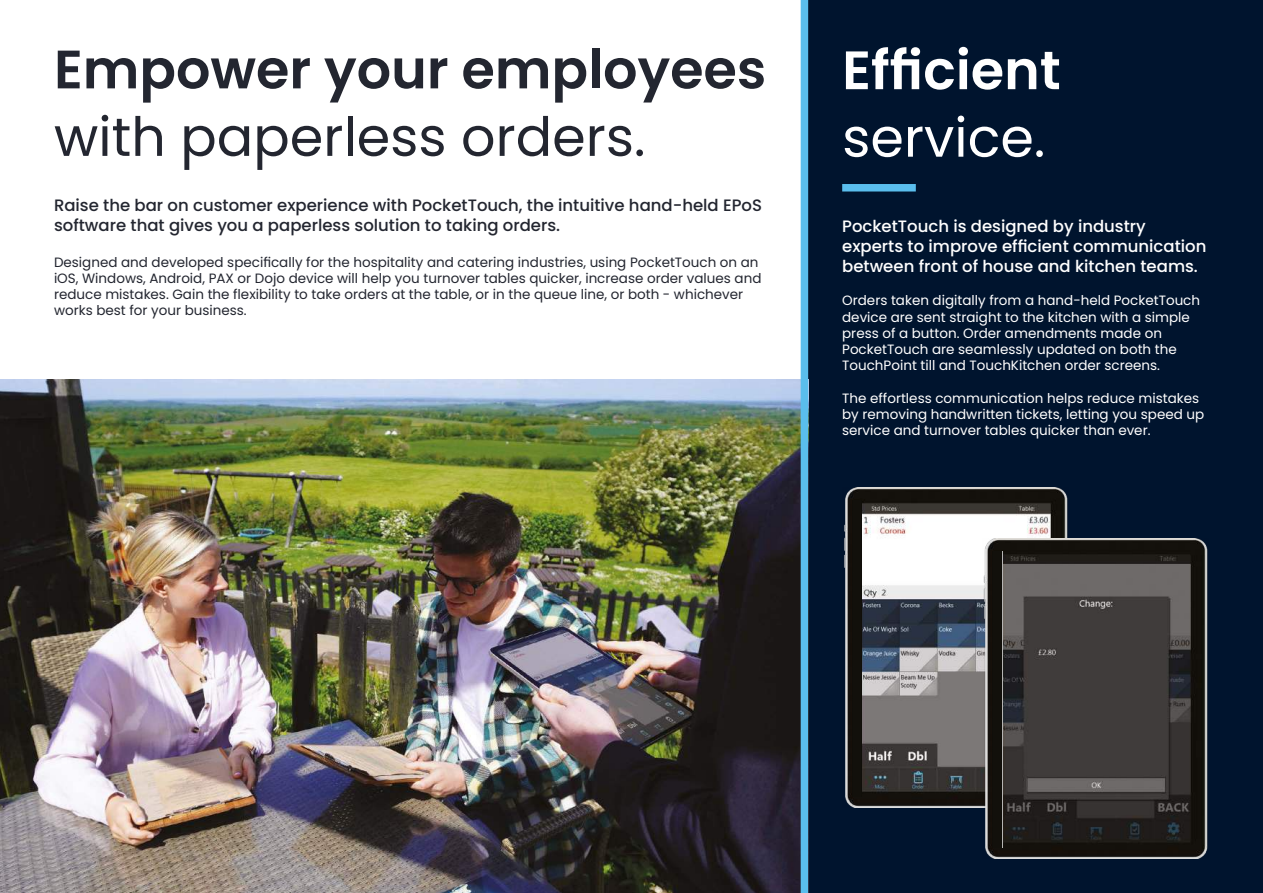
<style>
.page{position:relative;width:1263px;height:893px;background:#fff}
.page>*{position:absolute;margin:0;border:0;box-sizing:border-box;transform-origin:0 0}
.t1{font:600 54px "Poppins";color:#232630}
.t2{font:54px "Poppins";color:#232630}
.t3{font:600 54px "Poppins";color:#fff}
.t4{font:54px "Poppins";color:#fff}
.t5{font:500 16.5px/19.8px "Poppins";color:#232630}
.t6{font:500 16.5px/19.8px "Poppins";color:#fff}
.t7{font:13.5px/16.2px "Poppins";color:#fff}
.t8{font:13.5px/16.2px "Poppins";color:#232630}
</style>
<div class="page">
<div style="left:808px;top:0;width:455px;height:893px;background:#00142e"></div>
<img style="left:0;top:379px;width:801px;height:514px">
<div style="left:842px;top:184px;width:74px;height:8px;background:#5abeed"></div>
<div style="left:801px;top:0;width:7px;height:893px;background:#5abeed"></div>
<img style="left:844px;top:488px;width:224px;height:320px">
<div style="left:852px;top:501px;width:9px;height:296px;background:#12100b"></div>
<img style="left:983px;top:539px;width:225px;height:320px">
<div style="left:993px;top:552px;width:9px;height:296px;background:#12100b"></div>
<h1 class="t1" style="left:54px;top:46px;width:714px">Empower your employees</h1>
<h1 class="t2" style="left:54px;top:115px;width:593px">with paperless orders.</h1>
<p class="t5" style="left:54px;top:197px;width:709px">Raise the bar on customer experience with PocketTouch, the intuitive hand-held EPoS software that gives you a paperless solution to taking orders.</p>
<p class="t8" style="left:54px;top:254px;width:709px">Designed and developed speci昀椀cally for the hospitality and catering industries, using PocketTouch on an iOS, Windows, Android, PAX or Dojo device will help you turnover tables quicker, increase order values and reduce mistakes. Gain the 昀氀exibility to take orders at the table, or in the queue line, or both - whichever works best for your business.</p>
<h1 class="t3" style="left:842px;top:39px;width:220px">Ef昀椀cient</h1>
<h1 class="t4" style="left:842px;top:115px;width:204px">service.</h1>
<p class="t6" style="left:842px;top:218px;width:366px">PocketTouch is designed by industry experts to improve ef昀椀cient communication between front of house and kitchen teams.</p>
<p class="t7" style="left:842px;top:294px;width:359px">Orders taken digitally from a hand-held PocketTouch device are sent straight to the kitchen with a simple press of a button. Order amendments made on PocketTouch are seamlessly updated on both the TouchPoint till and TouchKitchen order screens.</p>
<p class="t7" style="left:842px;top:391px;width:364px">The effortless communication helps reduce mistakes by removing handwritten tickets, letting you speed up service and turnover tables quicker than ever.</p>
</div>
